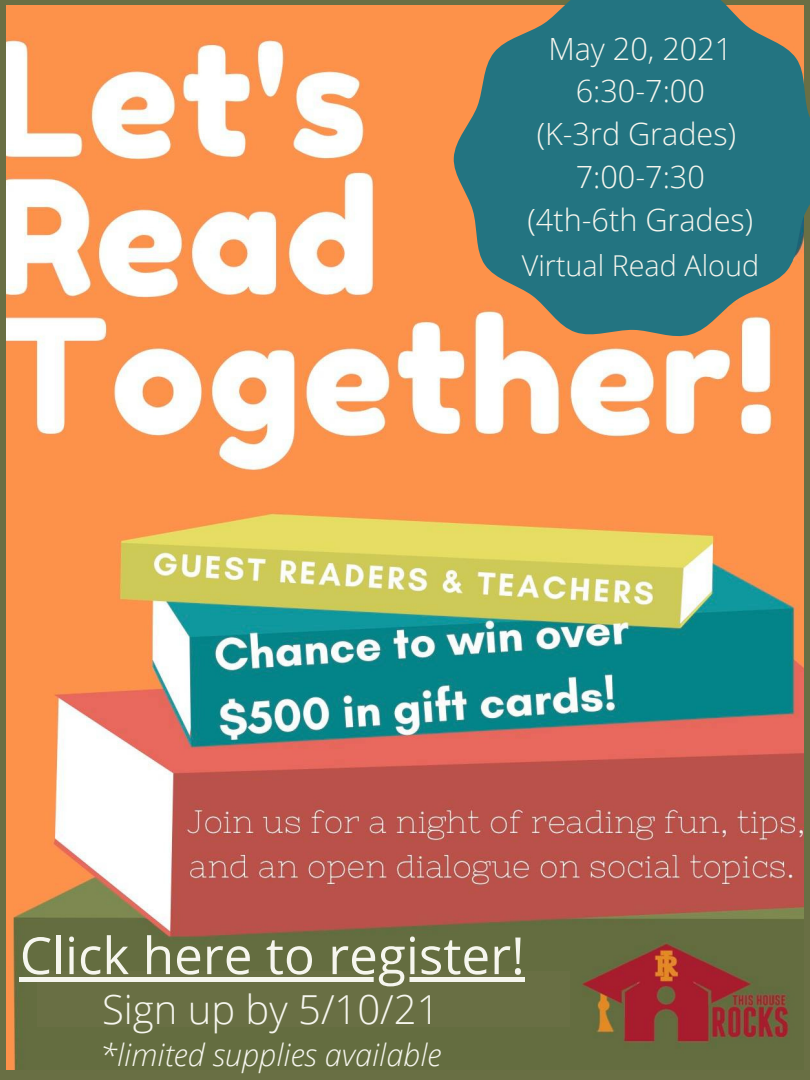
<style>
.page{position:relative;width:810px;height:1080px;background:#696f44}
.page>*{position:absolute;margin:0;border:0;box-sizing:border-box;transform-origin:0 0}
.t1{font:51.25px "Open Sans";color:#f6f6ee}
.t2{font:300 40px "Open Sans";color:#f6f6ee}
.t3{font:300 30.62px "Open Sans";color:#f6f6ee}
.t4{font:italic 300 30.62px "Open Sans";color:#f6f6ee}
.t5{font:300 28.75px "Open Sans";color:#f6f6ee}
</style>
<div class="page">
<img style="left:7px;top:5px;width:796px;height:1064px">
<div style="left:38px;top:971px;width:532px;height:56px;background:#696f44"></div>
<svg style="left:413px;top:0;width:397px;height:386px;background:#70867a"></svg>
<div style="left:20px;top:977px;width:505px;height:5px;background:#f6f6ee"></div>
<p class="t3" style="left:548px;top:27px;width:185px">May 20, 2021</p>
<p class="t3" style="left:576px;top:70px;width:131px">6:30-7:00</p>
<p class="t3" style="left:537px;top:112px;width:201px">(K-3rd Grades)</p>
<p class="t3" style="left:576px;top:155px;width:131px">7:00-7:30</p>
<p class="t3" style="left:528px;top:198px;width:227px">(4th-6th Grades)</p>
<p class="t5" style="left:522px;top:246px;width:239px">Virtual Read Aloud</p>
<p class="t1" style="left:20px;top:919px;width:507px">Click here to register!</p>
<p class="t2" style="left:102px;top:981px;width:339px">Sign up by 5/10/21</p>
<p class="t4" style="left:100px;top:1033px;width:343px">*limited supplies available</p>
</div>
